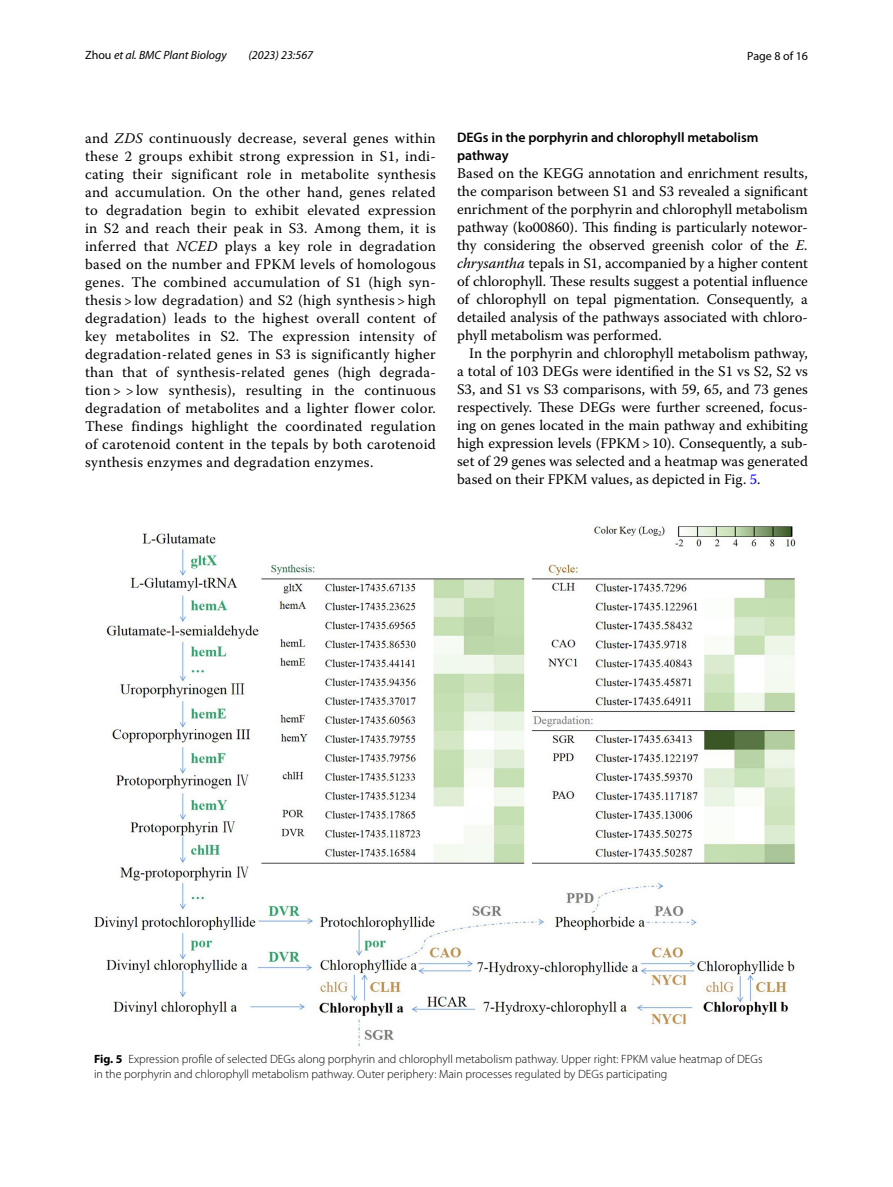
<style>
.page{position:relative;width:893px;height:1187px;background:#fff}
.page>*{position:absolute;margin:0;border:0;box-sizing:border-box;transform-origin:0 0}
.t1{font:14.7px/18px "Warnock Pro";letter-spacing:.005em;color:#000;text-align:justify}
.t2{font:600 13.8px/18px "Myriad Pro";color:#000}
.t3{font:300 12px/15px "Myriad Pro";color:#000}
.t4{font:italic 12px "Myriad Pro";color:#000}
.t5{font:12px "Myriad Pro";color:#000}
.s1{font-style:normal}
.s2{font-style:italic}
.s3{color:#00f}
.s4{font-weight:700}
</style>
<div class="page">
<img style="left:94px;top:524px;width:702px;height:523px">
<p class="t4" style="left:85px;top:48px;width:143px"><span class="s1">Zhou</span> et al. BMC Plant Biology</p>
<p class="t4" style="left:248px;top:48px;width:66px">(2023) 23:567</p>
<p class="t5" style="left:747px;top:48px;width:62px">Page 8 of 16</p>
<p class="t1" style="left:85px;top:128px;width:352px">and <span class="s2">ZDS</span> continuously decrease, several genes within these 2 groups exhibit strong expression in S1, indi&shy;cating their significant role in metabolite synthesis and accumulation. On the other hand, genes related to degradation begin to exhibit elevated expression in S2 and reach their peak in S3. Among them, it is inferred that <span class="s2">NCED</span> plays a key role in degradation based on the number and FPKM levels of homologous genes. The combined accumulation of S1 (high syn&shy;thesis &gt; low degradation) and S2 (high synthesis &gt; high degradation) leads to the highest overall content of key metabolites in S2. The expression intensity of degradation-related genes in S3 is significantly higher than that of synthesis-related genes (high degrada&shy;tion &gt; &gt; low synthesis), resulting in the continuous degradation of metabolites and a lighter flower color.<br>These findings highlight the coordinated regulation of carotenoid content in the tepals by both carotenoid synthesis enzymes and degradation enzymes.</p>
<p class="t2" style="left:457px;top:128px;width:303px">DEGs in the porphyrin and chlorophyll metabolism pathway</p>
<p class="t1" style="left:457px;top:164px;width:352px">Based on the KEGG annotation and enrichment results, the comparison between S1 and S3 revealed a significant enrichment of the porphyrin and chlorophyll metabolism pathway (ko00860). This finding is particularly notewor&shy;thy considering the observed greenish color of the <span class="s2">E. chrysantha</span> tepals in S1, accompanied by a higher content of chlorophyll. These results suggest a potential influence of chlorophyll on tepal pigmentation. Consequently, a detailed analysis of the pathways associated with chloro&shy;phyll metabolism was performed.</p>
<p class="t1" style="left:457px;top:344px;width:352px;text-indent:12px">In the porphyrin and chlorophyll metabolism pathway, a total of 103 DEGs were identified in the S1 vs S2, S2 vs S3, and S1 vs S3 comparisons, with 59, 65, and 73 genes respectively. These DEGs were further screened, focus&shy;ing on genes located in the main pathway and exhibiting high expression levels (FPKM&gt;10). Consequently, a sub&shy;set of 29 genes was selected and a heatmap was generated based on their FPKM values, as depicted in Fig. <span class="s3">5</span>.</p>
<p class="t3" style="left:94px;top:1051px;width:670px"><span class="s4">Fig. 5</span> Expression profile of selected DEGs along porphyrin and chlorophyll metabolism pathway. Upper right: FPKM value heatmap of DEGs in the porphyrin and chlorophyll metabolism pathway. Outer periphery: Main processes regulated by DEGs participating</p>
</div>
